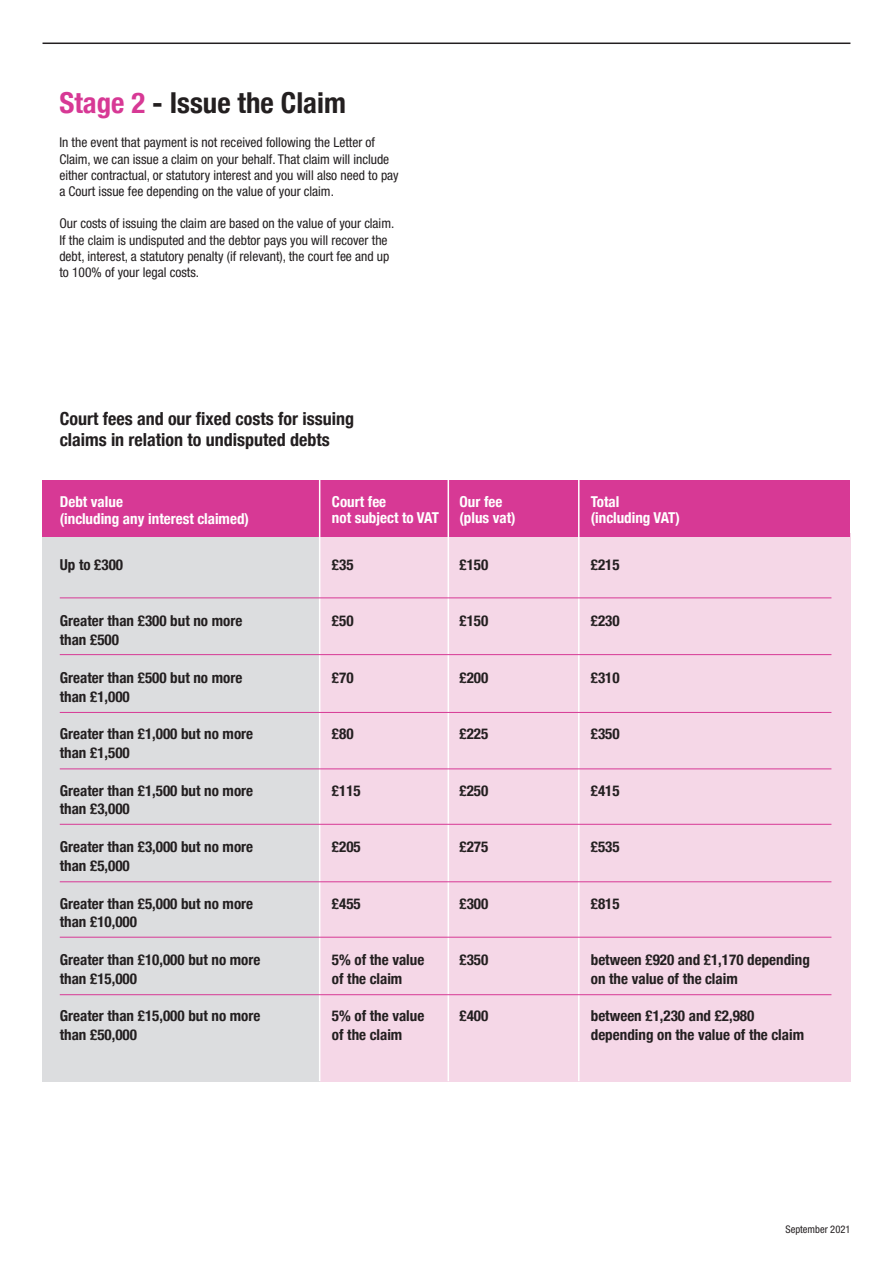
<style>
.page{position:relative;width:893px;height:1263px;background:#fff}
.page>*{position:absolute;margin:0;border:0;box-sizing:border-box;transform-origin:0 0}
.t1{font:700 condensed 28.8px "Helvetica Neue";color:#231f20}
.t2{font:700 condensed 18px/21.6px "Helvetica Neue";color:#231f20}
.t3{font:700 condensed 15px/18.8px "Helvetica Neue";color:#231f20}
.t4{font:700 condensed 15px/16.4px "Helvetica Neue";color:#fff}
.t5{font:condensed 13.5px/16.2px "Helvetica Neue LT Std";color:#231f20}
.t6{font:condensed 10.5px "Helvetica Neue LT Std";color:#231f20}
.s1{color:#d73995}
</style>
<div class="page">
<div style="left:43px;top:533px;width:807px;height:548px;background:#dcdddf"></div>
<div style="left:320px;top:533px;width:530px;height:548px;background:#f5d7e7"></div>
<div style="left:43px;top:480px;width:807px;height:57px;background:#d73995"></div>
<hr style="left:43px;top:43px;width:807px;height:1px;background:#231f20">
<hr style="left:319px;top:480px;width:1px;height:601px;background:#fff">
<hr style="left:448px;top:480px;width:1px;height:601px;background:#fff">
<hr style="left:578px;top:480px;width:1px;height:601px;background:#fff">
<hr style="left:60px;top:654px;width:771px;height:1px;background:#d73995">
<hr style="left:60px;top:712px;width:771px;height:1px;background:#d73995">
<hr style="left:60px;top:768px;width:771px;height:1px;background:#d73995">
<hr style="left:60px;top:824px;width:771px;height:1px;background:#d73995">
<hr style="left:60px;top:881px;width:771px;height:1px;background:#d73995">
<hr style="left:60px;top:937px;width:771px;height:1px;background:#d73995">
<hr style="left:60px;top:994px;width:771px;height:1px;background:#d73995">
<hr style="left:60px;top:597px;width:771px;height:1px;background:#d73995">
<h1 class="t1" style="left:59px;top:79px;width:288px"><span class="s1">Stage 2</span> - Issue the Claim</h1>
<p class="t5" style="left:59px;top:134px;width:341px">In the event that payment is not received following the Letter of Claim, we can issue a claim on your behalf. That claim will include either contractual, or statutory interest and you will also need to pay a Court issue fee depending on the value of your claim.</p>
<p class="t5" style="left:59px;top:215px;width:336px">Our costs of issuing the claim are based on the value of your claim.<br>If the claim is undisputed and the debtor pays you will recover the debt, interest, a statutory penalty (if relevant), the court fee and up to 100% of your legal costs.</p>
<p class="t2" style="left:60px;top:406px;width:296px">Court fees and our fixed costs for issuing claims in relation to undisputed debts</p>
<p class="t4" style="left:60px;top:493px;width:191px">Debt value<br>(including any interest claimed)</p>
<p class="t4" style="left:332px;top:493px;width:108px">Court fee<br>not subject to VAT</p>
<p class="t4" style="left:459px;top:493px;width:58px">Our fee (plus vat)</p>
<p class="t4" style="left:591px;top:493px;width:91px">Total (including VAT)</p>
<p class="t3" style="left:60px;top:554px;width:65px">Up to £300</p>
<p class="t3" style="left:332px;top:554px;width:23px">£35</p>
<p class="t3" style="left:459px;top:554px;width:30px">£150</p>
<p class="t3" style="left:591px;top:554px;width:30px">£215</p>
<p class="t3" style="left:60px;top:610px;width:184px">Greater than £300 but no more than £500</p>
<p class="t3" style="left:60px;top:667px;width:184px">Greater than £500 but no more than £1,000</p>
<p class="t3" style="left:60px;top:723px;width:195px">Greater than £1,000 but no more than £1,500</p>
<p class="t3" style="left:60px;top:780px;width:195px">Greater than £1,500 but no more than £3,000</p>
<p class="t3" style="left:60px;top:836px;width:195px">Greater than £3,000 but no more than £5,000</p>
<p class="t3" style="left:60px;top:893px;width:195px">Greater than £5,000 but no more than £10,000</p>
<p class="t3" style="left:60px;top:949px;width:202px">Greater than £10,000 but no more than £15,000</p>
<p class="t3" style="left:60px;top:1006px;width:202px">Greater than £15,000 but no more than £50,000</p>
<p class="t3" style="left:332px;top:610px;width:23px">£50</p>
<p class="t3" style="left:459px;top:610px;width:30px">£150</p>
<p class="t3" style="left:332px;top:667px;width:23px">£70</p>
<p class="t3" style="left:459px;top:667px;width:30px">£200</p>
<p class="t3" style="left:332px;top:723px;width:23px">£80</p>
<p class="t3" style="left:459px;top:723px;width:30px">£225</p>
<p class="t3" style="left:332px;top:780px;width:30px">£115</p>
<p class="t3" style="left:459px;top:780px;width:30px">£250</p>
<p class="t3" style="left:332px;top:836px;width:30px">£205</p>
<p class="t3" style="left:459px;top:836px;width:30px">£275</p>
<p class="t3" style="left:332px;top:893px;width:30px">£455</p>
<p class="t3" style="left:459px;top:893px;width:30px">£300</p>
<p class="t3" style="left:332px;top:949px;width:94px">5% of the value of the claim</p>
<p class="t3" style="left:332px;top:1006px;width:94px">5% of the value of the claim</p>
<p class="t3" style="left:459px;top:949px;width:30px">£350</p>
<p class="t3" style="left:459px;top:1006px;width:30px">£400</p>
<p class="t3" style="left:591px;top:610px;width:30px">£230</p>
<p class="t3" style="left:591px;top:667px;width:30px">£310</p>
<p class="t3" style="left:591px;top:723px;width:30px">£350</p>
<p class="t3" style="left:591px;top:780px;width:30px">£415</p>
<p class="t3" style="left:591px;top:836px;width:30px">£535</p>
<p class="t3" style="left:591px;top:893px;width:30px">£815</p>
<p class="t3" style="left:591px;top:949px;width:221px">between £920 and £1,170 depending on the value of the claim</p>
<p class="t3" style="left:591px;top:1006px;width:215px">between £1,230 and £2,980 depending on the value of the claim</p>
<p class="t6" style="left:785px;top:1223px;width:67px">September 2021</p>
</div>
